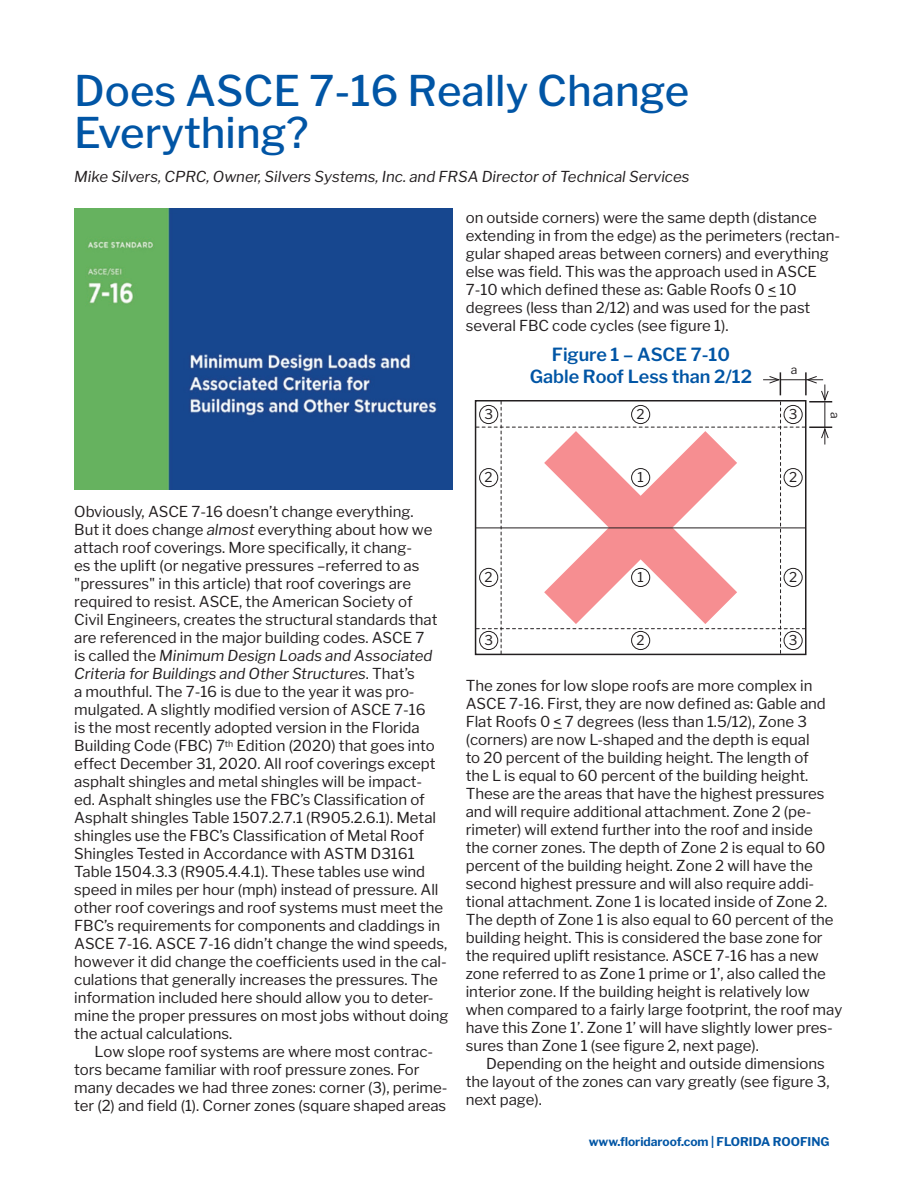
<style>
.page{position:relative;width:918px;height:1188px;background:#fff}
.page>*{position:absolute;margin:0;border:0;box-sizing:border-box;transform-origin:0 0}
.t1{font:500 42px/42px "Libre Franklin";color:#0155a5}
.t2{font:600 18px/21.6px "Libre Franklin";color:#0155a5;text-align:center}
.t3{font:15px/18px "Libre Franklin";color:#231f20}
.t4{font:italic 15px "Libre Franklin";color:#231f20}
.t5{font:13.5px "Libre Franklin";color:#231f20}
.t6{font:700 12px "Libre Franklin";color:#0155a5}
.t7{font:12px "Libre Franklin";color:#231f20}
.s1{font-style:italic}
</style>
<div class="page">
<img style="left:74px;top:209px;width:378px;height:281px">
<svg style="left:476px;top:372px;width:356px;height:282px"></svg>
<h1 class="t1" style="left:74px;top:70px;width:617px">Does ASCE 7-16 Really Change<br>Everything?</h1>
<p class="t4" style="left:74px;top:167px;width:617px">Mike Silvers, CPRC, Owner, Silvers Systems, Inc. and FRSA Director of Technical Services</p>
<p class="t3" style="left:466px;top:209px;width:376px">on outside corners) were the same depth (distance extending in from the edge) as the perimeters (rectan&shy;gular shaped areas between corners) and everything else was field. This was the approach used in ASCE 7-10 which defined these as: Gable Roofs 0 &lt; 10 degrees (less than 2/12) and was used for the past several FBC code cycles (see figure 1).</p>
<p class="t5" style="left:484px;top:406px;width:10px">3</p>
<p class="t2" style="left:530px;top:344px;width:224px">Figure 1 – ASCE 7-10<br>Gable Roof Less than 2/12</p>
<p class="t5" style="left:637px;top:406px;width:10px">2</p>
<p class="t7" style="left:791px;top:362px;width:8px">a</p>
<p class="t5" style="left:789px;top:406px;width:10px">3</p>
<p class="t7" style="left:843px;top:412px;width:8px;rotate:90deg">a</p>
<p class="t3" style="left:74px;top:503px;width:376px">Obviously, ASCE 7-16 doesn’t change everything.<br>But it does change <span class="s1">almost</span> everything about how we attach roof coverings. More specifically, it chang-<br>es the uplift (or negative pressures –referred to as "pressures" in this article) that roof coverings are required to resist. ASCE, the American Society of<br>Civil Engineers, creates the structural standards that are referenced in the major building codes. ASCE 7<br>is called the <span class="s1">Minimum Design Loads and Associated Criteria for Buildings and Other Structures</span>. That’s<br>a mouthful. The 7-16 is due to the year it was pro&shy;mulgated. A slightly modified version of ASCE 7-16<br>is the most recently adopted version in the Florida Building Code (FBC) 7<sup>th</sup> Edition (2020) that goes into effect December 31, 2020. All roof coverings except asphalt shingles and metal shingles will be impact-<br>ed. Asphalt shingles use the FBC’s Classification of Asphalt shingles Table 1507.2.7.1 (R905.2.6.1). Metal shingles use the FBC’s Classification of Metal Roof Shingles Tested in Accordance with ASTM D3161<br>Table 1504.3.3 (R905.4.4.1). These tables use wind speed in miles per hour (mph) instead of pressure. All other roof coverings and roof systems must meet the FBC’s requirements for components and claddings in ASCE 7-16. ASCE 7-16 didn’t change the wind speeds, however it did change the coefficients used in the cal&shy;culations that generally increases the pressures. The information included here should allow you to deter&shy;mine the proper pressures on most jobs without doing the actual calculations.</p>
<p class="t3" style="left:74px;top:1043px;width:375px;text-indent:20px">Low slope roof systems are where most contrac&shy;tors became familiar with roof pressure zones. For many decades we had three zones: corner (3), perime&shy;ter (2) and field (1). Corner zones (square shaped areas</p>
<p class="t5" style="left:485px;top:469px;width:10px">2</p>
<p class="t5" style="left:789px;top:469px;width:10px">2</p>
<p class="t5" style="left:637px;top:469px;width:8px">1</p>
<p class="t5" style="left:485px;top:569px;width:10px">2</p>
<p class="t5" style="left:637px;top:569px;width:8px">1</p>
<p class="t5" style="left:789px;top:569px;width:10px">2</p>
<p class="t5" style="left:637px;top:632px;width:10px">2</p>
<p class="t5" style="left:484px;top:632px;width:10px">3</p>
<p class="t5" style="left:789px;top:632px;width:10px">3</p>
<p class="t3" style="left:466px;top:677px;width:378px">The zones for low slope roofs are more complex in ASCE 7-16. First, they are now defined as: Gable and Flat Roofs 0 &lt; 7 degrees (less than 1.5/12), Zone 3 (corners) are now L-shaped and the depth is equal<br>to 20 percent of the building height. The length of<br>the L is equal to 60 percent of the building height.<br>These are the areas that have the highest pressures and will require additional attachment. Zone 2 (pe&shy;rimeter) will extend further into the roof and inside<br>the corner zones. The depth of Zone 2 is equal to 60 percent of the building height. Zone 2 will have the second highest pressure and will also require addi&shy;tional attachment. Zone 1 is located inside of Zone 2.<br>The depth of Zone 1 is also equal to 60 percent of the building height. This is considered the base zone for the required uplift resistance. ASCE 7-16 has a new zone referred to as Zone 1 prime or 1’, also called the interior zone. If the building height is relatively low when compared to a fairly large footprint, the roof may have this Zone 1’. Zone 1’ will have slightly lower pres&shy;sures than Zone 1 (see figure 2, next page).</p>
<p class="t3" style="left:466px;top:1055px;width:365px;text-indent:20px">Depending on the height and outside dimensions the layout of the zones can vary greatly (see figure 3, next page).</p>
<p class="t6" style="left:589px;top:1134px;width:263px">www.floridaroof.com | FLORIDA ROOFING 1</p>
</div>
